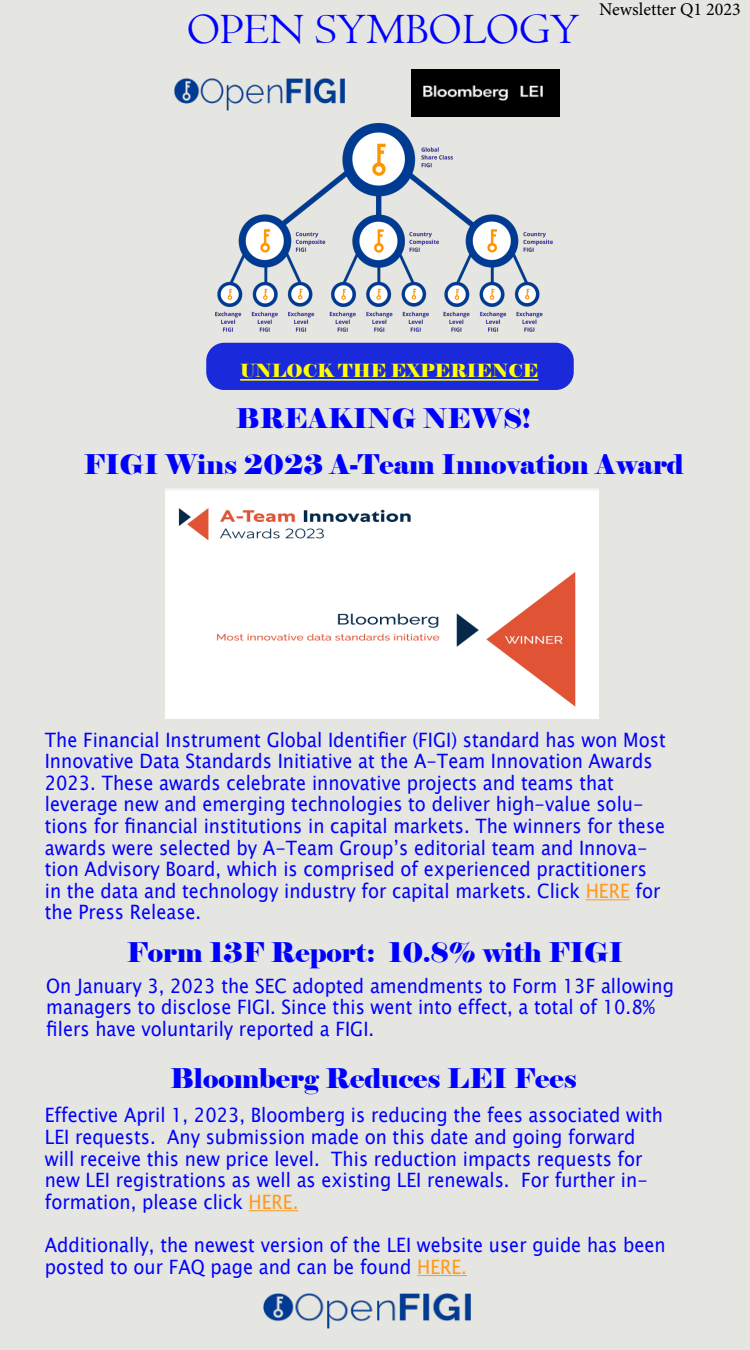
<style>
.page{position:relative;width:750px;height:1350px;background:#e5e6e1}
.page>*{position:absolute;margin:0;border:0;box-sizing:border-box;transform-origin:0 0}
.t1{font:45px "Centaur";color:#00f}
.t2{font:27px "Elephant";color:#00f}
.t3{font:19.8px/21.6px "Lucida Sans Unicode";color:#00f;scale:.91 1}
.t4{font:18px "Elephant";color:#ff0}
.t5{font:18px "Minion Pro";color:#000}
.s1{color:#ff9a20}
</style>
<div class="page">
<img style="left:174px;top:78px;width:171px;height:33px">
<img style="left:215px;top:123px;width:338px;height:209px">
<div style="left:206px;top:343px;width:368px;height:47px;background:#1a29da;border-radius:18px"></div>
<hr style="left:240px;top:379px;width:298px;height:2px;background:#ff0">
<img style="left:412px;top:70px;width:148px;height:46px">
<img style="left:263px;top:1293px;width:208px;height:35px">
<hr style="left:249px;top:1210px;width:49px;height:1px;background:#ff9a20">
<hr style="left:417px;top:1275px;width:50px;height:1px;background:#ff9a20">
<hr style="left:586px;top:899px;width:44px;height:1px;background:#ff9a20">
<img style="left:165px;top:487px;width:433px;height:231px">
<p class="t1" style="left:187px;top:2px;width:394px">OPEN SYMBOLOGY</p>
<p class="t5" style="left:599px;top:-2px;width:143px">Newsletter Q1 2023</p>
<p class="t4" style="left:240px;top:360px;width:300px">UNLOCK THE EXPERIENCE</p>
<p class="t2" style="left:236px;top:401px;width:296px">BREAKING NEWS!</p>
<p class="t2" style="left:84px;top:447px;width:601px">FIGI Wins 2023 A-Team Innovation Award</p>
<p class="t3" style="left:45px;top:729px;width:684px">The Financial Instrument Global Identifier (FIGI) standard has won Most Innovative Data Standards Initiative at the A-Team Innovation Awards 2023. These awards celebrate innovative projects and teams that leverage new and emerging technologies to deliver high-value solu&shy;tions for financial institutions in capital markets. The winners for these awards were selected by A-Team Group’s editorial team and Innova&shy;tion Advisory Board, which is comprised of experienced practitioners in the data and technology industry for capital markets. Click <span class="s1">HERE</span> for the Press Release.</p>
<p class="t2" style="left:127px;top:936px;width:498px">Form 13F Report: 10.8% with FIGI</p>
<p class="t3" style="left:46px;top:975px;width:691px">On January 3, 2023 the SEC adopted amendments to Form 13F allowing managers to disclose FIGI. Since this went into effect, a total of 10.8% filers have voluntarily reported a FIGI.</p>
<p class="t2" style="left:170px;top:1061px;width:408px">Bloomberg Reduces LEI Fees</p>
<p class="t3" style="left:45px;top:1105px;width:681px">Effective April 1, 2023, Bloomberg is reducing the fees associated with LEI requests. Any submission made on this date and going forward will receive this new price level. This reduction impacts requests for new LEI registrations as well as existing LEI renewals. For further in&shy;formation, please click <span class="s1">HERE.</span></p>
<p class="t3" style="left:45px;top:1234px;width:684px">Additionally, the newest version of the LEI website user guide has been posted to our FAQ page and can be found <span class="s1">HERE.</span></p>
</div>
